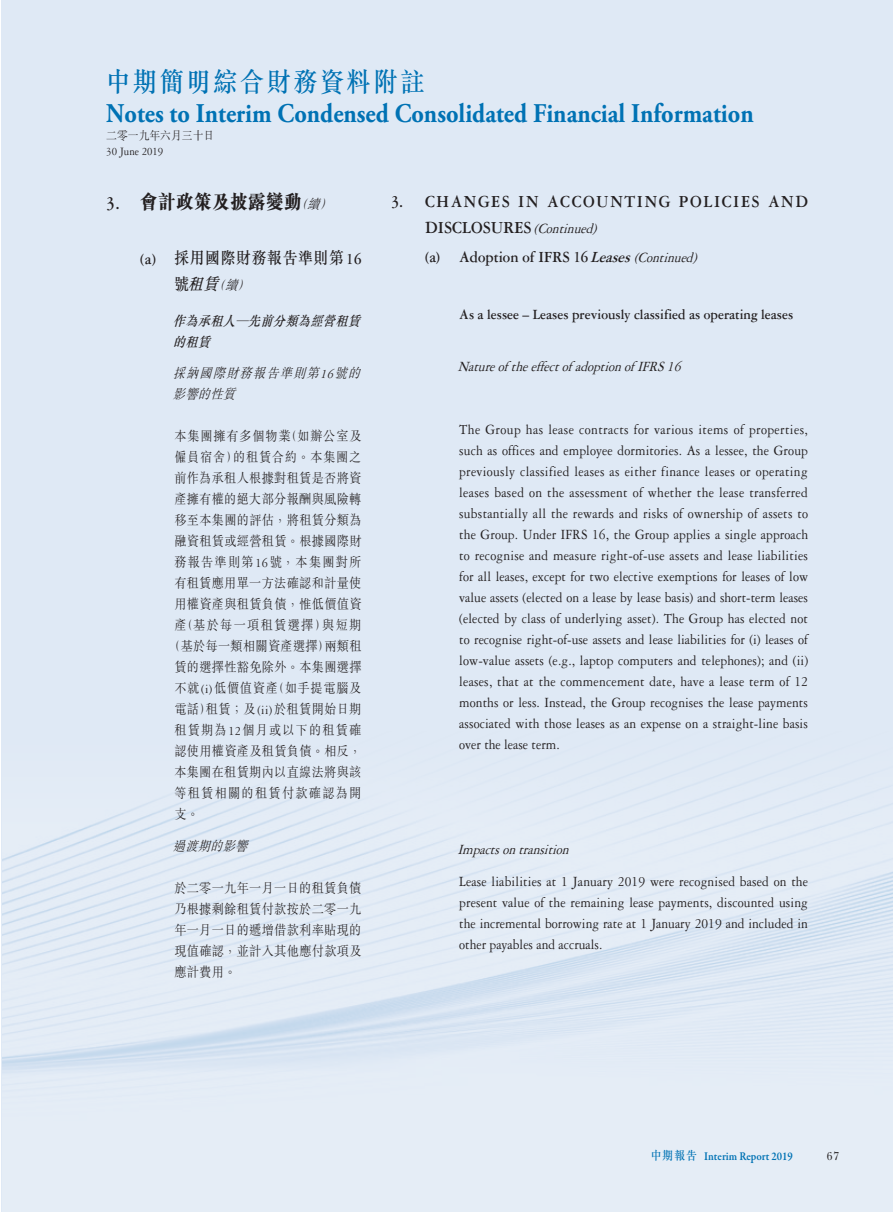
<style>
.page{position:relative;width:893px;height:1212px;background:#fff}
.page>*{position:absolute;margin:0;border:0;box-sizing:border-box;transform-origin:0 0}
.t1{font:700 27px "Adobe Garamond Pro";color:#0072b4;scale:.9 1}
.t2{font:500 27px "M Sung HK";letter-spacing:.1em;color:#0072b4;scale:.9 1}
.t3{font:800 19.5px "M Sung HK";letter-spacing:.025em;color:#231f20;scale:.9 1}
.t4{font:700 18px/25.5px "Garamond 3 LT Std";letter-spacing:.095em;color:#231f20;scale:.9 1}
.t5{font:700 16.5px "Garamond 3 LT Std";color:#231f20;scale:.9 1}
.t6{font:500 16.5px "M Sung HK";letter-spacing:.04em;color:#231f20;scale:.9 1}
.t7{font:15px/21px "Garamond 3 LT Std";color:#231f20;text-align:justify;scale:.9 1}
.t8{font:italic 15px "Garamond 3 LT Std";color:#231f20;scale:.9 1}
.t9{font:700 15px "Garamond 3 LT Std";color:#231f20;scale:.9 1}
.t10{font:300 13.5px/21px "M Sung HK";letter-spacing:.03em;color:#231f20;text-align:justify;scale:.9 1}
.t11{font:italic 300 13.5px/21px "M Sung HK";color:#231f20;scale:.9 1}
.t12{font:300 13.5px "M Sung HK";letter-spacing:.065em;color:#231f20;scale:.9 1}
.t13{font:300 13.5px "M Sung HK";letter-spacing:.11em;color:#231f20;scale:.9 1}
.t14{font:italic 500 13.5px/21px "M Sung HK";color:#231f20;scale:.9 1}
.t15{font:300 13.5px "M Sung HK";letter-spacing:.07em;color:#231f20;scale:.9 1}
.t16{font:300 13.5px "M Sung HK";letter-spacing:.105em;color:#231f20;scale:.9 1}
.t17{font:300 13.5px "M Sung HK";letter-spacing:.095em;color:#231f20;scale:.9 1}
.t18{font:600 12px "Garamond Premr Pro";color:#0072b4;scale:.9 1}
.t19{font:300 12px "M Sung HK";color:#231f20;scale:.9 1}
.t20{font:12px "Garamond 3 LT Std";color:#231f20;scale:.9 1}
.t21{font:500 12px "M Sung HK";color:#231f20;scale:.9 1}
.s1{font-weight:400;font-style:italic;font-size:15px}
.s2{font-style:italic}
.s3{font-family:"Garamond 3 LT Std";font-weight:700}
.s4{font-weight:300;font-style:italic;font-size:13.5px}
.s5{font-weight:500;font-style:normal;font-size:16.5px}
.s6{font-weight:500;font-size:16.5px}
.s7{font-family:"Garamond 3 LT Std";font-weight:400}
.s8{font-family:"M Sung HK";font-weight:500}
</style>
<div class="page">
<div style="left:2px;top:0;width:891px;height:1212px;background:#dfe9f5"></div>
<img style="left:3px;top:800px;width:890px;height:269px">
<h1 class="t2" style="left:106px;top:63px;width:355px">中期簡明綜合財務資料附註</h1>
<h1 class="t1" style="left:106px;top:98px;width:721px">Notes to Interim Condensed Consolidated Financial Information</h1>
<p class="t19" style="left:106px;top:127px;width:122px">二零一九年六月三十日</p>
<p class="t20" style="left:106px;top:145px;width:65px">30 June 2019</p>
<p class="t4" style="left:425px;top:189px;width:427px;text-indent:-34px">3. CHANGES IN ACCOUNTING POLICIES AND<br>D I S C L O S U R E S <span class="s1">(Continued)</span></p>
<p class="t5" style="left:425px;top:248px;width:308px">( a ) A d o p t i o n o f I F R S 1 6 <span class="s2">Leases</span> <span class="s1">(Continued)</span></p>
<h2 class="t3" style="left:106px;top:188px;width:257px"><span class="s3">3.</span> 會計政策及披露變動<span class="s4">（續）</span></h2>
<p class="t6" style="left:140px;top:247px;width:247px"><span class="s3">(a)</span> 採用國際財務報告準則第<span class="s3">16</span></p>
<p class="t11" style="left:174px;top:274px;width:90px"><span class="s5">號</span><span class="s6">租賃</span>（續）</p>
<p class="t14" style="left:173px;top:310px;width:215px">作為承租人─先前分類為經營租賃的租賃</p>
<p class="t11" style="left:173px;top:362px;width:215px">採納國際財務報告準則第<span class="s7">16</span>號的影響的性質</p>
<p class="t15" style="left:174px;top:427px;width:209px">本集團擁有多個物業（如辦公室及</p>
<p class="t12" style="left:174px;top:448px;width:209px">僱員宿舍）的租賃合約。本集團之</p>
<p class="t10" style="left:174px;top:467px;width:209px">前作為承租人根據對租賃是否將資</p>
<p class="t10" style="left:174px;top:488px;width:209px">產擁有權的絕大部分報酬與風險轉</p>
<p class="t10" style="left:174px;top:509px;width:209px">移至本集團的評估，將租賃分類為</p>
<p class="t10" style="left:174px;top:530px;width:209px">融資租賃或經營租賃。根據國際財</p>
<p class="t16" style="left:174px;top:553px;width:209px">務報告準則第<span class="s7">16</span>號，本集團對所</p>
<p class="t10" style="left:174px;top:572px;width:209px">有租賃應用單一方法確認和計量使</p>
<p class="t10" style="left:174px;top:593px;width:209px">用權資產與租賃負債，惟低價值資</p>
<p class="t13" style="left:174px;top:616px;width:209px">產（基於每一項租賃選擇）與短期</p>
<p class="t10" style="left:168px;top:635px;width:216px">（基於每一類相關資產選擇）兩類租</p>
<p class="t10" style="left:174px;top:656px;width:209px">賃的選擇性豁免除外。本集團選擇</p>
<p class="t12" style="left:174px;top:679px;width:209px">不就<span class="s7">(i)</span>低價值資產（如手提電腦及</p>
<p class="t10" style="left:174px;top:698px;width:209px">電話）租賃；及<span class="s7">(ii)</span>於租賃開始日期</p>
<p class="t17" style="left:174px;top:721px;width:209px">租賃期為<span class="s7">12</span>個月或以下的租賃確</p>
<p class="t10" style="left:174px;top:740px;width:209px">認使用權資產及租賃負債。相反，</p>
<p class="t10" style="left:174px;top:761px;width:209px">本集團在租賃期內以直線法將與該</p>
<p class="t13" style="left:174px;top:784px;width:209px">等租賃相關的租賃付款確認為開</p>
<p class="t10" style="left:174px;top:803px;width:29px">支。</p>
<p class="t11" style="left:173px;top:835px;width:89px">過渡期的影響</p>
<p class="t10" style="left:174px;top:877px;width:209px">於二零一九年一月一日的租賃負債乃根據剩餘租賃付款按於二零一九年一月一日的遞增借款利率貼現的現值確認，並計入其他應付款項及應計費用。</p>
<p class="t9" style="left:459px;top:306px;width:373px">As a lessee – Leases previously classified as operating leases</p>
<p class="t8" style="left:458px;top:358px;width:254px">Natureof theeffectof adoptionof IFRS16</p>
<p class="t7" style="left:459px;top:419px;width:389px">The Group has lease contracts for various items of properties, such as offices and employee dormitories. As a lessee, the Group previously classified leases as either finance leases or operating leases based on the assessment of whether the lease transferred substantially all the rewards and risks of ownership of assets to the Group. Under IFRS 16, the Group applies a single approach to recognise and measure right-of-use assets and lease liabilities for all leases, except for two elective exemptions for leases of low value assets (elected on a lease by lease basis) and short-term leases (elected by class of underlying asset). The Group has elected not to recognise right-of-use assets and lease liabilities for (i) leases of low-value assets (e.g., laptop computers and telephones); and (ii) leases, that at the commencement date, have a lease term of 12 months or less. Instead, the Group recognises the lease payments associated with those leases as an expense on a straight-line basis over the lease term.</p>
<p class="t8" style="left:458px;top:841px;width:130px">Impactsontransition</p>
<p class="t7" style="left:459px;top:871px;width:389px">Lease liabilities at 1 January 2019 were recognised based on the present value of the remaining lease payments, discounted using the incremental borrowing rate at 1 January 2019 and included in other payables and accruals.</p>
<p class="t18" style="left:651px;top:1149px;width:159px"><span class="s8">中期報告</span> Interim Report 2019</p>
<p class="t21" style="left:827px;top:1147px;width:15px">67</p>
</div>
